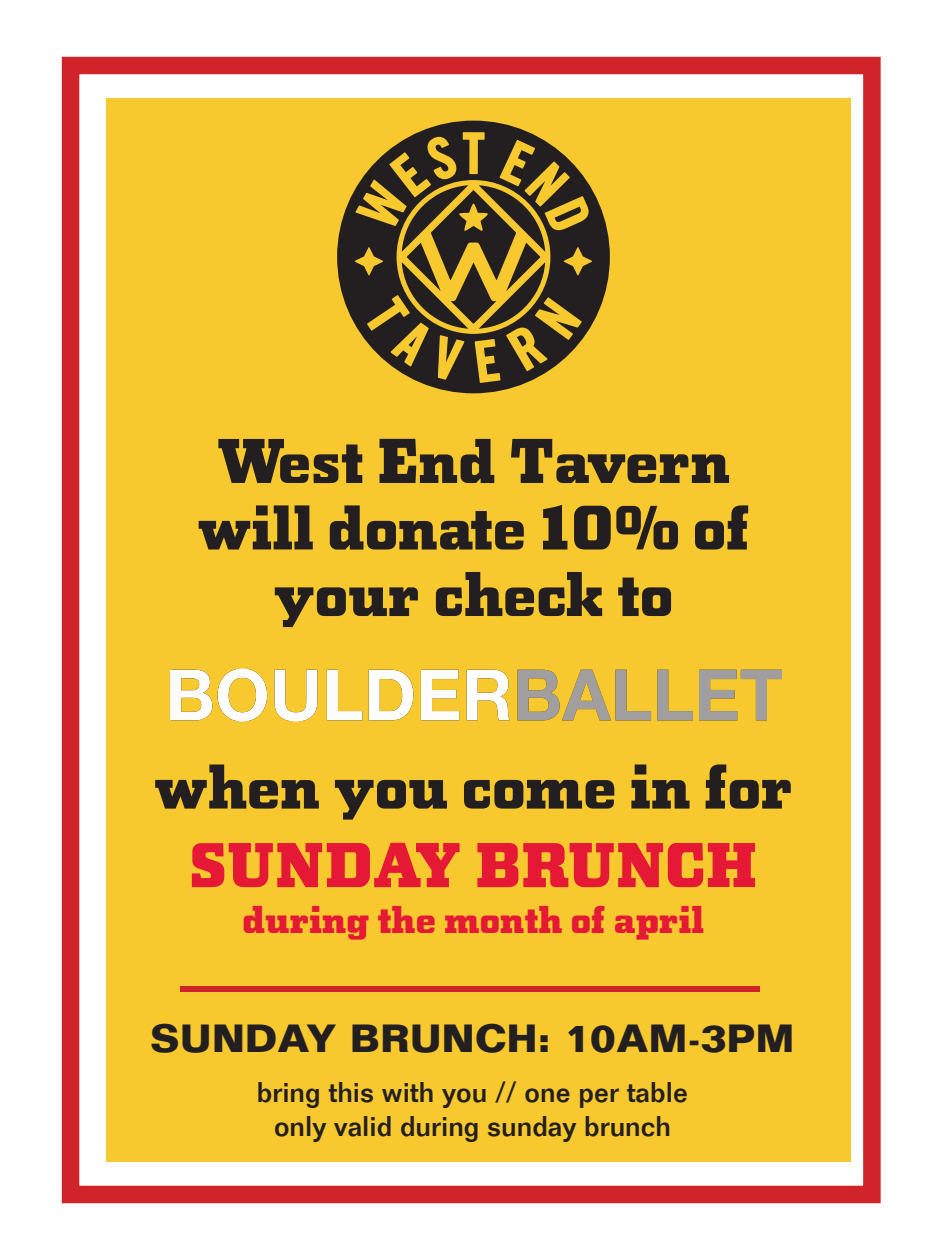
<style>
.page{position:relative;width:945px;height:1260px;background:#fff}
.page>*{position:absolute;margin:0;border:0;box-sizing:border-box;transform-origin:0 0}
.t1{font:63px/66.5px "LTC Square Face";color:#231f20;text-align:center}
.t2{font:63px "LTC Square Face";color:#e51836}
.t3{font:38.5px "LTC Square Face";color:#e51836}
.t4{font:700 38.5px "Folio Std";letter-spacing:.01em;color:#231f20}
.t5{font:500 28px/33.6px "Folio Std";color:#231f20;text-align:center}
</style>
<div class="page">
<div style="left:106px;top:98px;width:744px;height:1064px;background:#f7c92f"></div>
<div style="left:180px;top:987px;width:580px;height:5px;background:#d1232a"></div>
<div style="left:62px;top:57px;width:819px;height:1146px;border:18px solid #d1232a"></div>
<svg style="left:337px;top:121px;width:273px;height:272px"></svg>
<svg style="left:402px;top:185px;width:143px;height:144px"></svg>
<svg style="left:517px;top:335px;width:9px;height:12px"></svg>
<img style="left:170px;top:668px;width:612px;height:54px">
<h1 class="t1" style="left:197px;top:428px;width:554px">West End Tavern will donate 10% of your check to</h1>
<h1 class="t1" style="left:154px;top:753px;width:641px">when you come in for</h1>
<h1 class="t2" style="left:189px;top:832px;width:570px">SUNDAY BRUNCH</h1>
<h2 class="t3" style="left:243px;top:899px;width:463px">during the month of april</h2>
<h2 class="t4" style="left:151px;top:1014px;width:645px">SUNDAY BRUNCH: 10AM-3PM</h2>
<p class="t5" style="left:257px;top:1076px;width:433px">bring this with you // one per table only valid during sunday brunch</p>
</div>
